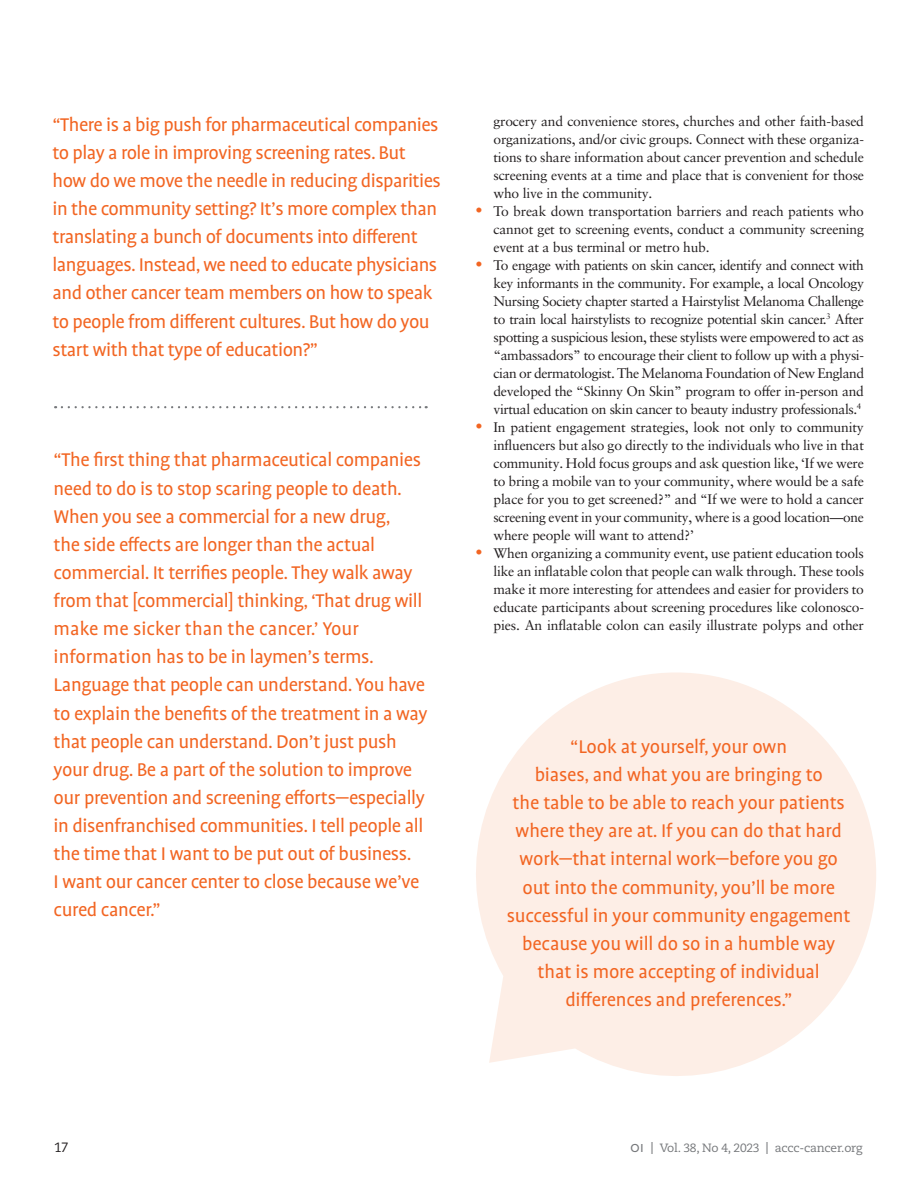
<style>
.page{position:relative;width:918px;height:1188px;background:#fff}
.page>*{position:absolute;margin:0;border:0;box-sizing:border-box;transform-origin:0 0}
.t1{font:21px/28px "Profile Pro";letter-spacing:-.02em;color:#f26522}
.t2{font:13.8px/18px "Sabon LT Pro";letter-spacing:-.015em;color:#231f20;text-align:justify}
.t3{font:13.5px "Caecilia LT Pro 55 Roman";color:#231f20}
.t4{font:12px "Caecilia LT Pro 55 Roman";letter-spacing:-.02em;color:#76787b}
.s1{font-size:14.25px;color:#f26522}
.s2{font-family:"Proxima Nova";font-weight:500}
.s3{font-family:"Caecilia LT Pro 75";font-weight:700}
</style>
<div class="page">
<svg style="left:476px;top:672px;width:400px;height:404px;fill:#fdeee6"></svg>
<svg style="left:62px;top:406px;width:365px;height:2px"></svg>
<p class="t1" style="left:53px;top:111px;width:390px">“There is a big push for pharmaceutical companies to play a role in improving screening rates. But how do we move the needle in reducing disparities in the community setting? It’s more complex than translating a bunch of documents into different languages. Instead, we need to educate physicians and other cancer team members on how to speak to people from different cultures. But how do you start with that type of education?”</p>
<p class="t1" style="left:54px;top:447px;width:375px">“The first thing that pharmaceutical companies need to do is to stop scaring people to death.<br>When you see a commercial for a new drug,<br>the side effects are longer than the actual commercial. It terrifies people. They walk away from that [commercial] thinking, ‘That drug will make me sicker than the cancer.’ Your information has to be in laymen’s terms.<br>Language that people can understand. You have to explain the benefits of the treatment in a way that people can understand. Don’t just push your drug. Be a part of the solution to improve our prevention and screening efforts—especially in disenfranchised communities. I tell people all the time that I want to be put out of business.<br>I want our cancer center to close because we’ve cured cancer.”</p>
<p class="t2" style="left:494px;top:112px;width:372px">grocery and convenience stores, churches and other faith-based organizations, and/or civic groups. Connect with these organiza&shy;tions to share information about cancer prevention and schedule screening events at a time and place that is convenient for those who live in the community.</p>
<p class="t2" style="left:493px;top:202px;width:372px;text-indent:-18px"><span class="s1">•</span> To break down transportation barriers and reach patients who cannot get to screening events, conduct a community screening event at a bus terminal or metro hub.</p>
<p class="t2" style="left:493px;top:256px;width:372px;text-indent:-18px"><span class="s1">•</span> To engage with patients on skin cancer, identify and connect with key informants in the community. For example, a local Oncology Nursing Society chapter started a Hairstylist Melanoma Challenge to train local hairstylists to recognize potential skin cancer.<sup>3</sup> After spotting a suspicious lesion, these stylists were empowered to act as “ambassadors” to encourage their client to follow up with a physi&shy;cian or dermatologist. The Melanoma Foundation of New England developed the “Skinny On Skin” program to offer in-person and virtual education on skin cancer to beauty industry professionals.<sup>4</sup></p>
<p class="t2" style="left:494px;top:418px;width:372px;text-indent:-18px"><span class="s1">•</span> In patient engagement strategies, look not only to community influencers but also go directly to the individuals who live in that community. Hold focus groups and ask question like, ‘If we were to bring a mobile van to your community, where would be a safe place for you to get screened?” and “If we were to hold a cancer screening event in your community, where is a good location—one where people will want to attend?’</p>
<p class="t2" style="left:494px;top:544px;width:372px;text-indent:-18px"><span class="s1">•</span> When organizing a community event, use patient education tools like an inflatable colon that people can walk through. These tools make it more interesting for attendees and easier for providers to educate participants about screening procedures like colonosco&shy;pies. An inflatable colon can easily illustrate polyps and other</p>
<p class="t1" style="left:507px;top:733px;width:345px;text-align:center">“Look at yourself, your own<br>biases, and what you are bringing to<br>the table to be able to reach your patients where they are at. If you can do that hard work—that internal work—before you go out into the community, you’ll be more successful in your community engagement because you will do so in a humble way that is more accepting of individual differences and preferences.”</p>
<p class="t3" style="left:54px;top:1138px;width:16px">17</p>
<p class="t4" style="left:631px;top:1140px;width:233px"><span class="s2">OI</span> <span class="s3">|</span> Vol. 38, No 4, 2023 <span class="s3">|</span> accc-cancer.org</p>
</div>
